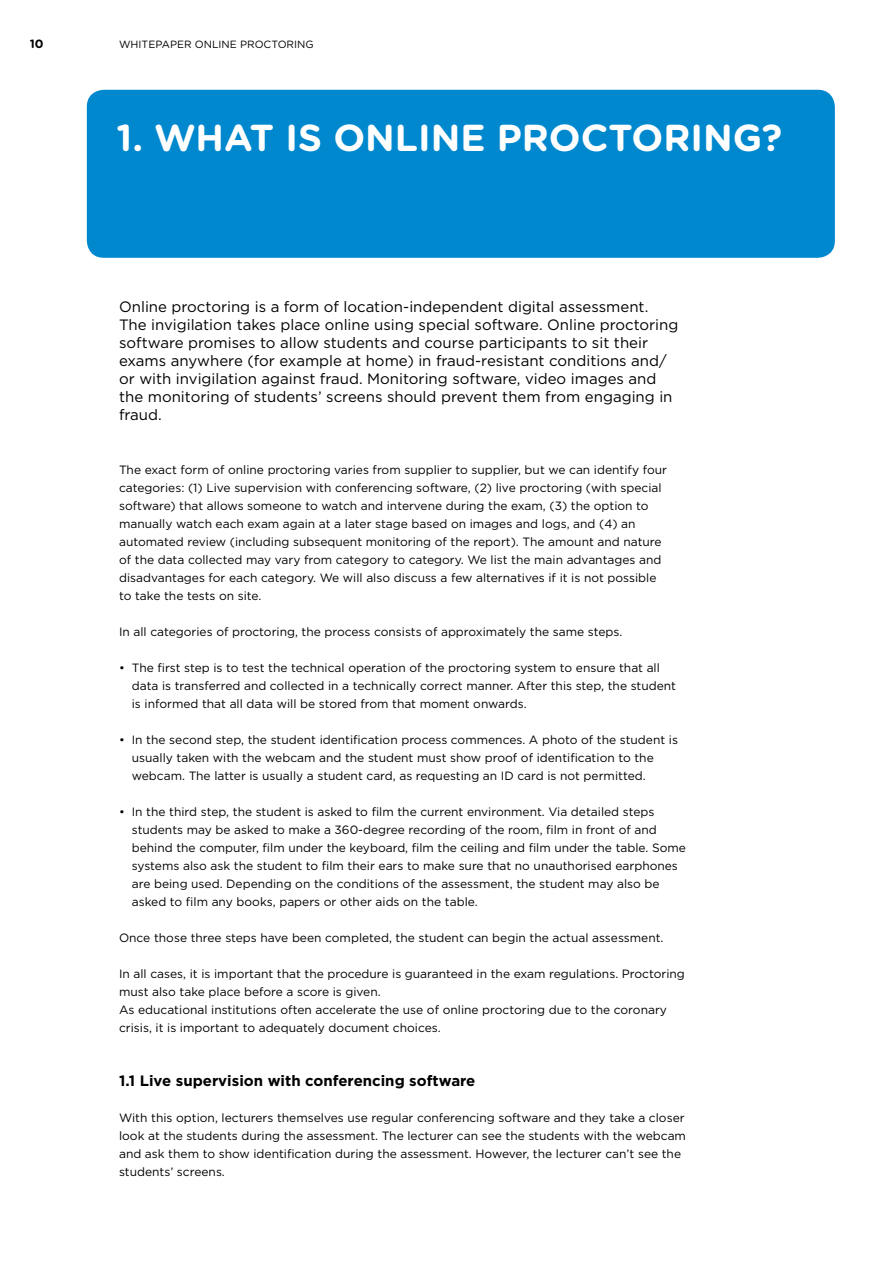
<style>
.page{position:relative;width:893px;height:1263px;background:#fff}
.page>*{position:absolute;margin:0;border:0;box-sizing:border-box;transform-origin:0 0}
.t1{font:700 37.5px "Gotham Rounded";color:#fff}
.t2{font:15px/18px "Gotham";color:#000}
.t3{font:700 15px "Gotham";color:#000}
.t4{font:12px/18px "Gotham";color:#000}
.t5{font:700 12px "Gotham Rounded";color:#000}
.t6{font:10.5px "Gotham Rounded";color:#000}
</style>
<div class="page">
<div style="left:87px;top:90px;width:748px;height:168px;background:#0088ce;border-radius:17px"></div>
<p class="t5" style="left:30px;top:35px;width:15px">10</p>
<p class="t6" style="left:119px;top:37px;width:196px">WHITEPAPER ONLINE PROCTORING</p>
<h1 class="t1" style="left:117px;top:110px;width:667px">1. WHAT IS ONLINE PROCTORING?</h1>
<p class="t2" style="left:119px;top:297px;width:561px">Online proctoring is a form of location-independent digital assessment.<br>The invigilation takes place online using special software. Online proctoring software promises to allow students and course participants to sit their exams anywhere (for example at home) in fraud-resistant conditions and/ or with invigilation against fraud. Monitoring software, video images and the monitoring of students’ screens should prevent them from engaging in fraud.</p>
<p class="t4" style="left:119px;top:460px;width:549px">The exact form of online proctoring varies from supplier to supplier, but we can identify four categories: (1) Live supervision with conferencing software, (2) live proctoring (with special software) that allows someone to watch and intervene during the exam, (3) the option to manually watch each exam again at a later stage based on images and logs, and (4) an automated review (including subsequent monitoring of the report). The amount and nature of the data collected may vary from category to category. We list the main advantages and disadvantages for each category. We will also discuss a few alternatives if it is not possible to take the tests on site.</p>
<p class="t4" style="left:119px;top:622px;width:505px">In all categories of proctoring, the process consists of approximately the same steps.</p>
<p class="t4" style="left:132px;top:658px;width:546px;text-indent:-13px">• The first step is to test the technical operation of the proctoring system to ensure that all data is transferred and collected in a technically correct manner. After this step, the student is informed that all data will be stored from that moment onwards.</p>
<p class="t4" style="left:132px;top:730px;width:548px;text-indent:-13px">• In the second step, the student identification process commences. A photo of the student is usually taken with the webcam and the student must show proof of identification to the webcam. The latter is usually a student card, as requesting an ID card is not permitted.</p>
<p class="t4" style="left:132px;top:802px;width:556px;text-indent:-13px">• In the third step, the student is asked to film the current environment. Via detailed steps students may be asked to make a 360-degree recording of the room, film in front of and behind the computer, film under the keyboard, film the ceiling and film under the table. Some systems also ask the student to film their ears to make sure that no unauthorised earphones are being used. Depending on the conditions of the assessment, the student may also be asked to film any books, papers or other aids on the table.</p>
<p class="t4" style="left:119px;top:928px;width:546px">Once those three steps have been completed, the student can begin the actual assessment.</p>
<p class="t4" style="left:119px;top:964px;width:567px">In all cases, it is important that the procedure is guaranteed in the exam regulations. Proctoring must also take place before a score is given.<br>As educational institutions often accelerate the use of online proctoring due to the coronary crisis, it is important to adequately document choices.</p>
<p class="t3" style="left:119px;top:1071px;width:358px">1.1 Live supervision with conferencing software</p>
<p class="t4" style="left:119px;top:1108px;width:568px">With this option, lecturers themselves use regular conferencing software and they take a closer look at the students during the assessment. The lecturer can see the students with the webcam and ask them to show identification during the assessment. However, the lecturer can’t see the students’ screens.</p>
</div>
